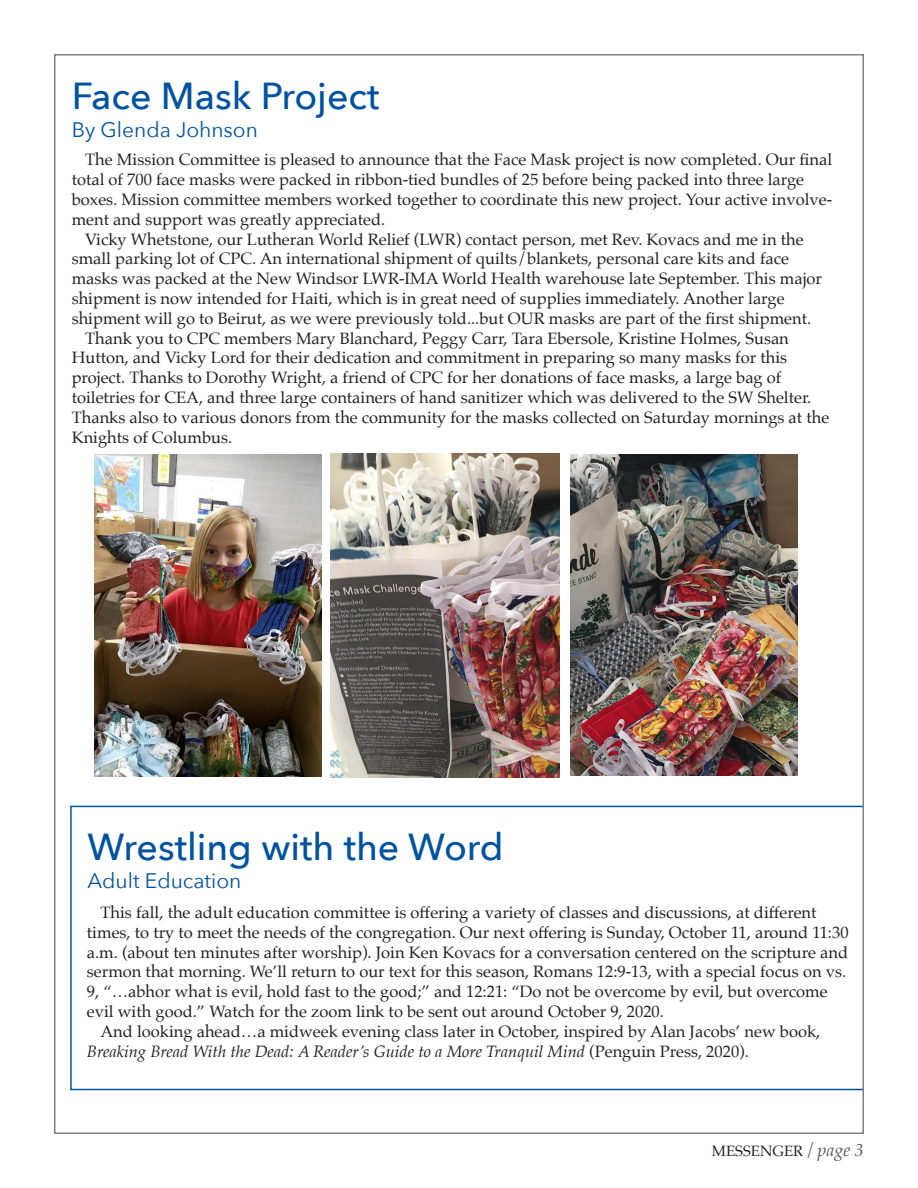
<style>
.page{position:relative;width:918px;height:1188px;background:#fff}
.page>*{position:absolute;margin:0;border:0;box-sizing:border-box;transform-origin:0 0}
.San_Serif_Headline_2{font:500 37.5px "Avenir Next";color:#0153a0}
.San_Serif_Headline_2-2{font:21px "Avenir Next";color:#0153a0}
.Body_Front_Page_Intr{font:16.5px/19.8px "Palatino";color:#231f20}
.t1{font:15px "Palatino";color:#231f20}
.s1{font-style:italic}
.s2{font-style:italic;font-size:18px;color:#57585a}
</style>
<div class="page">
<div style="left:70px;top:806px;width:795px;height:284px;border:2px solid #0153a0"></div>
<img style="left:94px;top:455px;width:228px;height:322px">
<img style="left:330px;top:454px;width:229px;height:324px">
<img style="left:570px;top:455px;width:227px;height:321px">
<p class="San_Serif_Headline_2" style="left:72px;top:64px;width:309px">Face Mask Project</p>
<p class="San_Serif_Headline_2-2" style="left:72px;top:112px;width:188px">By Glenda Johnson</p>
<p class="Body_Front_Page_Intr" style="left:72px;top:150px;width:762px;text-indent:14px">The Mission Committee is pleased to announce that the Face Mask project is now completed. Our final total of 700 face masks were packed in ribbon-tied bundles of 25 before being packed into three large boxes. Mission committee members worked together to coordinate this new project. Your active involve&shy;ment and support was greatly appreciated.</p>
<p class="Body_Front_Page_Intr" style="left:72px;top:229px;width:752px;text-indent:14px">Vicky Whetstone, our Lutheran World Relief (LWR) contact person, met Rev. Kovacs and me in the small parking lot of CPC. An international shipment of quilts/blankets, personal care kits and face masks was packed at the New Windsor LWR-IMA World Health warehouse late September. This major shipment is now intended for Haiti, which is in great need of supplies immediately. Another large shipment will go to Beirut, as we were previously told...but OUR masks are part of the first shipment.</p>
<p class="Body_Front_Page_Intr" style="left:72px;top:328px;width:759px;text-indent:14px">Thank you to CPC members Mary Blanchard, Peggy Carr, Tara Ebersole, Kristine Holmes, Susan Hutton, and Vicky Lord for their dedication and commitment in preparing so many masks for this project. Thanks to Dorothy Wright, a friend of CPC for her donations of face masks, a large bag of toiletries for CEA, and three large containers of hand sanitizer which was delivered to the SW Shelter.<br>Thanks also to various donors from the community for the masks collected on Saturday mornings at the Knights of Columbus.</p>
<p class="San_Serif_Headline_2" style="left:87px;top:815px;width:418px">Wrestling with the Word</p>
<p class="San_Serif_Headline_2-2" style="left:87px;top:863px;width:155px">Adult Education</p>
<p class="Body_Front_Page_Intr" style="left:87px;top:902px;width:763px;text-indent:14px">This fall, the adult education committee is offering a variety of classes and discussions, at different times, to try to meet the needs of the congregation. Our next offering is Sunday, October 11, around 11:30 a.m. (about ten minutes after worship). Join Ken Kovacs for a conversation centered on the scripture and sermon that morning. We’ll return to our text for this season, Romans 12:9-13, with a special focus on vs.<br>9, “…abhor what is evil, hold fast to the good;” and 12:21: “Do not be overcome by evil, but overcome evil with good.” Watch for the zoom link to be sent out around October 9, 2020.</p>
<p class="Body_Front_Page_Intr" style="left:87px;top:1021px;width:735px;text-indent:14px">And looking ahead…a midweek evening class later in October, inspired by Alan Jacobs’ new book,<br><span class="s1">Breaking Bread With the Dead: A Reader’s Guide to a More Tranquil Mind</span> (Penguin Press, 2020).</p>
<p class="t1" style="left:712px;top:1139px;width:154px">MESSENGER <span class="s2">/ page 3</span></p>
</div>
